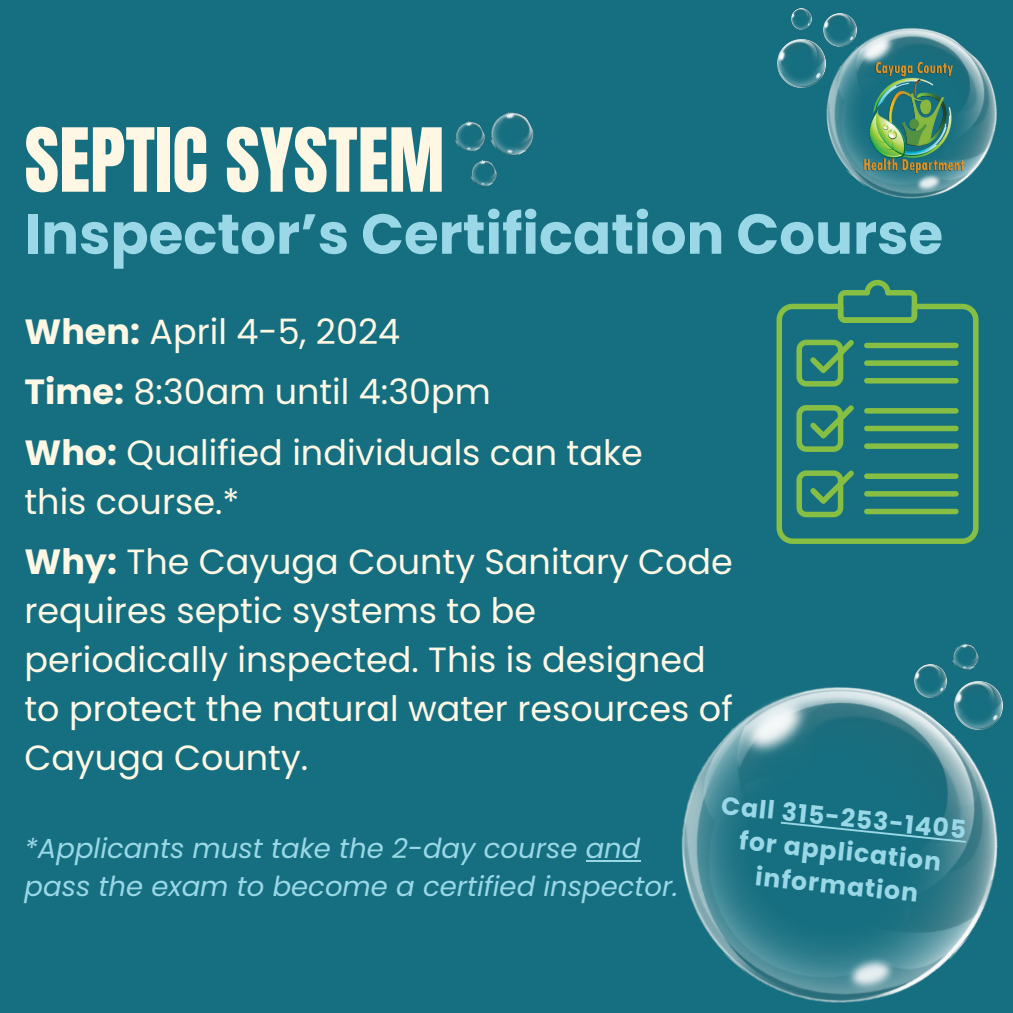
<style>
.page{position:relative;width:1013px;height:1013px;background:#fff}
.page>*{position:absolute;margin:0;border:0;box-sizing:border-box;transform-origin:0 0}
.t1{font:75px "Anton";color:#fef7e4}
.t2{font:700 56.25px "Poppins";color:#9ad8e8}
.t3{font:35px/48.9px "Poppins";color:#fef7e4}
.t4{font:italic 27.5px/38.5px "Poppins";color:#9ad8e8}
.t5{font:700 25px/33.8px "Poppins";color:#9ad8e8;text-align:center}
.s1{font-weight:700}
</style>
<div class="page">
<div style="left:0;top:0;width:1012px;height:1012px;background:#166f80"></div>
<svg style="left:776px;top:304px;width:202px;height:240px"></svg>
<svg style="left:837px;top:280px;width:80px;height:43px"></svg>
<svg style="left:796px;top:340px;width:57px;height:46px"></svg>
<svg style="left:864px;top:343px;width:94px;height:5px"></svg>
<svg style="left:864px;top:360px;width:94px;height:6px"></svg>
<svg style="left:864px;top:378px;width:94px;height:5px"></svg>
<svg style="left:796px;top:405px;width:57px;height:47px"></svg>
<svg style="left:864px;top:408px;width:94px;height:5px"></svg>
<svg style="left:864px;top:426px;width:94px;height:5px"></svg>
<svg style="left:864px;top:443px;width:94px;height:6px"></svg>
<svg style="left:796px;top:470px;width:57px;height:47px"></svg>
<svg style="left:864px;top:473px;width:94px;height:6px"></svg>
<svg style="left:864px;top:491px;width:94px;height:5px"></svg>
<svg style="left:864px;top:509px;width:94px;height:5px"></svg>
<img style="left:795px;top:8px;width:202px;height:191px">
<img style="left:860px;top:61px;width:107px;height:113px">
<img style="left:617px;top:687px;width:386px;height:316px">
<svg style="left:780px;top:821px;width:186px;height:21px"></svg>
<img style="left:954px;top:681px;width:48px;height:48px">
<img style="left:914px;top:664px;width:33px;height:33px">
<img style="left:470px;top:160px;width:27px;height:27px">
<img style="left:455px;top:121px;width:28px;height:31px">
<img style="left:483px;top:112px;width:51px;height:51px">
<hr style="left:585px;top:859px;width:55px;height:2px;background:#9ad8e8">
<img style="left:823px;top:13px;width:33px;height:33px">
<img style="left:791px;top:9px;width:20px;height:20px">
<img style="left:952px;top:643px;width:27px;height:27px">
<img style="left:777px;top:39px;width:48px;height:48px">
<p class="t1" style="left:25px;top:106px;width:421px">SEPTIC SYSTEM</p>
<p class="t2" style="left:25px;top:195px;width:920px">Inspector’s Certification Course</p>
<h1 class="t3" style="left:25px;top:307px;width:377px"><span class="s1">When:</span> April 4-5, 2024</h1>
<p class="t3" style="left:25px;top:367px;width:467px"><span class="s1">Time:</span> 8:30am until 4:30pm</p>
<p class="t3" style="left:25px;top:428px;width:619px"><span class="s1">Who:</span> Qualified individuals can take this course.*</p>
<h2 class="t3" style="left:25px;top:537px;width:710px"><span class="s1">Why:</span> The Cayuga County Sanitary Code requires septic systems to be periodically inspected. This is designed to protect the natural water resources of Cayuga County.</h2>
<p class="t4" style="left:25px;top:829px;width:655px">*Applicants must take the 2-day course and pass the exam to become a certified inspector.</p>
<p class="t5" style="left:723px;top:788px;width:247px;rotate:6deg">Call 315-253-1405 for application information</p>
</div>
